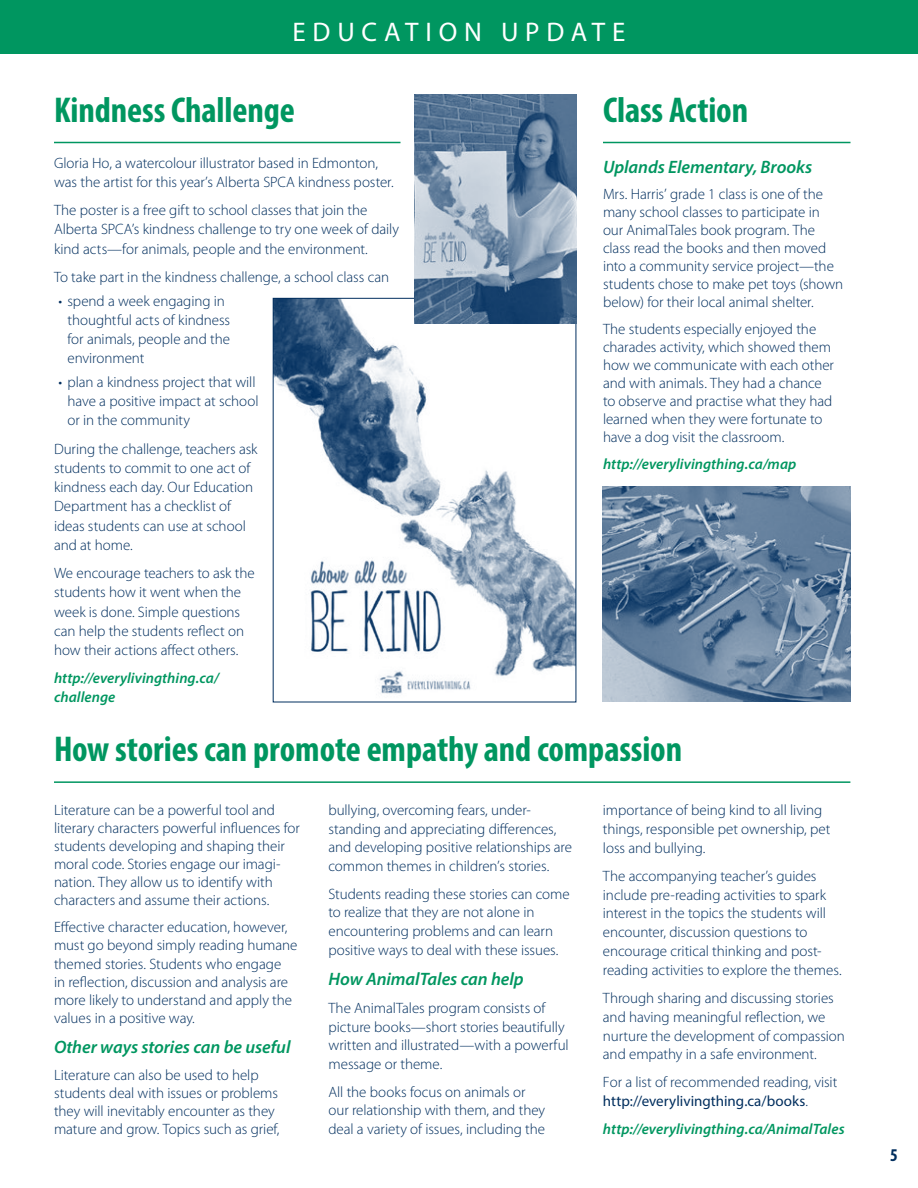
<style>
.page{position:relative;width:918px;height:1188px;background:#fff}
.page>*{position:absolute;margin:0;border:0;box-sizing:border-box;transform-origin:0 0}
.t1{font:700 condensed 36px "Myriad Pro";letter-spacing:-.005em;color:#009660}
.t2{font:27px "Myriad Pro";letter-spacing:.25em;color:#fff}
.t3{font:italic 600 18px "Myriad Pro";letter-spacing:-.005em;color:#009660}
.t4{font:700 condensed 18px "Myriad Pro";color:#002e5e}
.t5{font:300 15px/18px "Myriad Pro";letter-spacing:-.005em;color:#002e5e}
.t6{font:italic 600 15px/19.2px "Myriad Pro";letter-spacing:.005em;color:#009660}
.s1{font-weight:400}
</style>
<div class="page">
<div style="left:0;top:0;width:918px;height:54px;background:#009660"></div>
<hr style="left:54px;top:142px;width:347px;height:1px;background:#009660">
<img style="left:275px;top:300px;width:299px;height:394px">
<img style="left:414px;top:94px;width:162px;height:230px">
<hr style="left:603px;top:142px;width:248px;height:1px;background:#009660">
<img style="left:603px;top:486px;width:247px;height:216px">
<hr style="left:54px;top:781px;width:796px;height:2px;background:#009660">
<h2 class="t2" style="left:293px;top:21px;width:334px">EDUCATION UPDATE</h2>
<h1 class="t1" style="left:54px;top:96px;width:242px">Kindness Challenge</h1>
<p class="t5" style="left:54px;top:154px;width:341px;line-height:19.2px">Gloria Ho, a watercolour illustrator based in Edmonton, was the artist for this year’s Alberta SPCA kindness poster.</p>
<p class="t5" style="left:54px;top:202px;width:347px;line-height:19.2px">The poster is a free gift to school classes that join the<br>Alberta SPCA’s kindness challenge to try one week of daily kind acts—for animals, people and the environment.</p>
<p class="t5" style="left:54px;top:269px;width:337px">To take part in the kindness challenge, a school class can</p>
<p class="t5" style="left:68px;top:292px;width:164px;line-height:19.2px;text-indent:-9px">• spend a week engaging in thoughtful acts of kindness for animals, people and the environment</p>
<p class="t5" style="left:68px;top:374px;width:193px;line-height:19.2px;text-indent:-9px">• plan a kindness project that will have a positive impact at school or in the community</p>
<p class="t5" style="left:54px;top:440px;width:205px;line-height:19.2px">During the challenge, teachers ask students to commit to one act of kindness each day. Our Education<br>Department has a checklist of ideas students can use at school and at home.</p>
<p class="t5" style="left:54px;top:565px;width:202px;line-height:19.2px">We encourage teachers to ask the students how it went when the week is done. Simple questions can help the students reflect on how their actions affect others.</p>
<p class="t6" style="left:54px;top:670px;width:166px">http://everylivingthing.ca/ challenge</p>
<h1 class="t1" style="left:603px;top:96px;width:147px">Class Action</h1>
<p class="t3" style="left:603px;top:160px;width:211px">Uplands Elementary, Brooks</p>
<p class="t5" style="left:603px;top:186px;width:242px">Mrs. Harris’ grade 1 class is one of the many school classes to participate in our AnimalTales book program. The class read the books and then moved into a community service project—the students chose to make pet toys (shown below) for their local animal shelter.</p>
<p class="t5" style="left:603px;top:321px;width:233px">The students especially enjoyed the charades activity, which showed them how we communicate with each other and with animals. They had a chance to observe and practise what they had learned when they were fortunate to have a dog visit the classroom.</p>
<p class="t6" style="left:603px;top:455px;width:195px">http://everylivingthing.ca/map</p>
<h1 class="t1" style="left:54px;top:736px;width:630px">How stories can promote empathy and compassion</h1>
<p class="t5" style="left:54px;top:802px;width:248px">Literature can be a powerful tool and literary characters powerful influences for students developing and shaping their moral code. Stories engage our imagi&shy;nation. They allow us to identify with characters and assume their actions.</p>
<p class="t5" style="left:54px;top:920px;width:245px">Effective character education, however, must go beyond simply reading humane themed stories. Students who engage<br>in reflection, discussion and analysis are more likely to understand and apply the values in a positive way.</p>
<p class="t3" style="left:54px;top:1040px;width:238px">Other ways stories can be useful</p>
<p class="t5" style="left:54px;top:1067px;width:227px">Literature can also be used to help students deal with issues or problems they will inevitably encounter as they mature and grow. Topics such as grief,</p>
<p class="t5" style="left:328px;top:802px;width:245px;line-height:18.6px">bullying, overcoming fears, under&shy;standing and appreciating differences, and developing positive relationships are common themes in children’s stories.</p>
<p class="t5" style="left:328px;top:886px;width:243px;line-height:18.6px">Students reading these stories can come to realize that they are not alone in encountering problems and can learn positive ways to deal with these issues.</p>
<p class="t3" style="left:328px;top:972px;width:197px">How AnimalTales can help</p>
<p class="t5" style="left:328px;top:1000px;width:242px;line-height:18.6px">The AnimalTales program consists of picture books—short stories beautifully written and illustrated—with a powerful message or theme.</p>
<p class="t5" style="left:328px;top:1083px;width:218px;line-height:18.6px">All the books focus on animals or our relationship with them, and they deal a variety of issues, including the</p>
<p class="t5" style="left:603px;top:802px;width:229px;line-height:18.9px">importance of being kind to all living things, responsible pet ownership, pet loss and bullying.</p>
<p class="t5" style="left:603px;top:867px;width:240px;line-height:18.9px">The accompanying teacher’s guides include pre-reading activities to spark interest in the topics the students will encounter, discussion questions to encourage critical thinking and post&shy;reading activities to explore the themes.</p>
<p class="t5" style="left:603px;top:990px;width:244px;line-height:18.9px">Through sharing and discussing stories and having meaningful reflection, we nurture the development of compassion and empathy in a safe environment.</p>
<p class="t5" style="left:603px;top:1074px;width:236px;line-height:18.9px">For a list of recommended reading, visit <span class="s1">http://everylivingthing.ca/books</span>.</p>
<p class="t6" style="left:603px;top:1121px;width:243px">http://everylivingthing.ca/AnimalTales</p>
<p class="t4" style="left:890px;top:1148px;width:9px">5</p>
</div>
